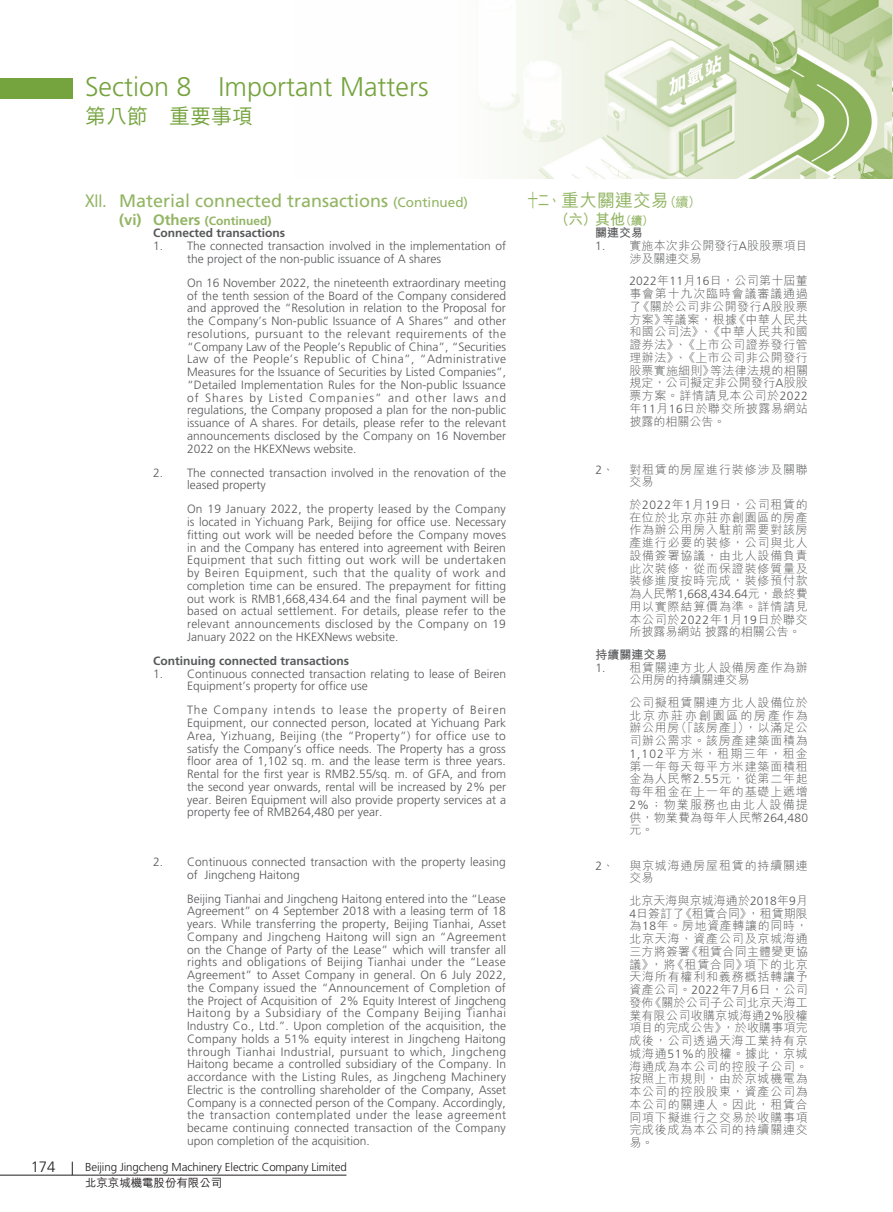
<style>
.page{position:relative;width:893px;height:1212px;background:#fff}
.page>*{position:absolute;margin:0;border:0;box-sizing:border-box;transform-origin:0 0}
.t1{font:300 27px "Frutiger LT Std";color:#75a33d}
.t2{font:500 21px "M Hei HK";color:#75a33d}
.t3{font:18px "Frutiger LT Std";color:#92b563;scale:.8 1}
.t4{font:500 18px "M Hei HK";color:#92b563;scale:.65 1}
.t5{font:700 15px "M Hei HK";color:#92b563}
.t6{font:300 15px "Frutiger LT Std";color:#231f20}
.t7{font:300 12px/12.8px "Frutiger LT Std";color:#57585a}
.t8{font:300 12px/12.8px "M Hei HK";letter-spacing:.07em;color:#57585a;text-align:justify}
.t9{font:700 12px/12.8px "Frutiger LT Std";color:#57585a}
.t10{font:300 12px/12.8px "M Hei HK";letter-spacing:.015em;color:#57585a}
.t11{font:700 12px "M Hei HK";color:#57585a}
.t12{font:300 11.55px "Frutiger LT Std";letter-spacing:-.01em;color:#231f20}
.t13{font:500 11.55px "M Hei HK";letter-spacing:-.01em;color:#231f20}
.s1{font-size:13.5px}
.s2{font-size:15px;color:#92b563}
.s3{color:#92b563}
.s4{font-size:12px}
.s5{font-family:"Frutiger LT Std"}
.s6{font-family:"M Hei HK"}
</style>
<div class="page">
<img style="left:479px;top:0;width:414px;height:179px">
<div style="left:0;top:78px;width:72px;height:21px;background:#75a33d"></div>
<svg style="left:72px;top:1161px;width:1px;height:14px"></svg>
<hr style="left:0;top:1175px;width:346px;height:1px;background:#231f20">
<h1 class="t1" style="left:85px;top:71px;width:345px">Section 8 Important Matters</h1>
<h2 class="t2" style="left:85px;top:101px;width:169px">第八節　重要事項</h2>
<h3 class="t3" style="left:85px;top:191px;width:480px">XII. Material connected transactions <span class="s1">(Continued)</span></h3>
<p class="t9" style="left:153px;top:214px;width:133px;text-indent:-34px"><span class="s2">(vi) Others</span> <span class="s3">(Continued)<br></span>Connected transactions</p>
<p class="t7" style="left:187px;top:240px;width:320px;text-indent:-34px">1. The connected transaction involved in the implementation of the project of the non-public issuance of A shares</p>
<p class="t7" style="left:187px;top:277px;width:321px;text-align:justify">On 16 November 2022, the nineteenth extraordinary meeting of the tenth session of the Board of the Company considered and approved the “Resolution in relation to the Proposal for the Company’s Non-public Issuance of A Shares” and other resolutions, pursuant to the relevant requirements of the “Company Law of the People’s Republic of China”, “Securities Law of the People’s Republic of China”, “Administrative Measures for the Issuance of Securities by Listed Companies”, “Detailed Implementation Rules for the Non-public Issuance of Shares by Listed Companies” and other laws and regulations, the Company proposed a plan for the non-public issuance of A shares. For details, please refer to the relevant announcements disclosed by the Company on 16 November 2022 on the HKEXNews website.</p>
<p class="t7" style="left:187px;top:466px;width:321px;text-indent:-34px">2. The connected transaction involved in the renovation of the leased property</p>
<p class="t7" style="left:187px;top:503px;width:320px;text-align:justify">On 19 January 2022, the property leased by the Company is located in Yichuang Park, Beijing for office use. Necessary fitting out work will be needed before the Company moves in and the Company has entered into agreement with Beiren Equipment that such fitting out work will be undertaken by Beiren Equipment, such that the quality of work and completion time can be ensured. The prepayment for fitting out work is RMB1,668,434.64 and the final payment will be based on actual settlement. For details, please refer to the relevant announcements disclosed by the Company on 19<br>January 2022 on the HKEXNews website.</p>
<p class="t9" style="left:153px;top:654px;width:197px">Continuing connected transactions</p>
<p class="t7" style="left:187px;top:667px;width:321px;text-indent:-34px">1. Continuous connected transaction relating to lease of Beiren<br>Equipment’s property for office use</p>
<p class="t7" style="left:187px;top:704px;width:321px;text-align:justify">The Company intends to lease the property of Beiren Equipment, our connected person, located at Yichuang Park Area, Yizhuang, Beijing (the “Property”) for office use to satisfy the Company’s office needs. The Property has a gross floor area of 1,102 sq. m. and the lease term is three years.<br>Rental for the first year is RMB2.55/sq. m. of GFA, and from the second year onwards, rental will be increased by 2% per year. Beiren Equipment will also provide property services at a property fee of RMB264,480 per year.</p>
<p class="t7" style="left:187px;top:855px;width:320px;text-indent:-34px">2. Continuous connected transaction with the property leasing of Jingcheng Haitong</p>
<p class="t7" style="left:187px;top:892px;width:321px;text-align:justify">Beijing Tianhai and Jingcheng Haitong entered into the “Lease Agreement” on 4 September 2018 with a leasing term of 18 years. While transferring the property, Beijing Tianhai, Asset Company and Jingcheng Haitong will sign an “Agreement on the Change of Party of the Lease” which will transfer all rights and obligations of Beijing Tianhai under the “Lease Agreement” to Asset Company in general. On 6 July 2022, the Company issued the “Announcement of Completion of the Project of Acquisition of 2% Equity Interest of Jingcheng Haitong by a Subsidiary of the Company Beijing Tianhai Industry Co., Ltd.”. Upon completion of the acquisition, the Company holds a 51% equity interest in Jingcheng Haitong through Tianhai Industrial, pursuant to which, Jingcheng Haitong became a controlled subsidiary of the Company. In accordance with the Listing Rules, as Jingcheng Machinery Electric is the controlling shareholder of the Company, Asset Company is a connected person of the Company. Accordingly, the transaction contemplated under the lease agreement became continuing connected transaction of the Company upon completion of the acquisition.</p>
<p class="t6" style="left:31px;top:1158px;width:26px">174</p>
<p class="t12" style="left:85px;top:1160px;width:263px">Beijing Jingcheng Machinery Electric Company Limited</p>
<p class="t13" style="left:85px;top:1174px;width:139px">北京京城機電股份有限公司</p>
<h3 class="t4" style="left:527px;top:188px;width:269px">十二、重大關連交易<span class="s1">（續）</span></h3>
<p class="t5" style="left:555px;top:208px;width:101px">（六）其他<span class="s4">（續）</span></p>
<p class="t11" style="left:595px;top:224px;width:49px">關連交易</p>
<p class="t10" style="left:629px;top:239px;width:180px;text-indent:-34px"><span class="s5">1.</span> 實施本次非公開發行<span class="s5">A</span>股股票項目涉及關連交易</p>
<p class="t8" style="left:629px;top:274px;width:180px"><span class="s5">2022</span>年<span class="s5">11</span>月<span class="s5">16</span>日，公司第十屆董事會第十九次臨時會議審議通過了《關於公司非公開發行<span class="s5">A</span>股股票方案》等議案，根據《中華人民共和國公司法》、《中華人民共和國證券法》、《上市公司證券發行管理辦法》、《上市公司非公開發行股票實施細則》等法律法規的相關規定，公司擬定非公開發行<span class="s5">A</span>股股票方案。詳情請見本公司於<span class="s5">2022</span>年<span class="s5">11</span>月<span class="s5">16</span>日於聯交所披露易網站披露的相關公告。</p>
<p class="t7" style="left:595px;top:463px;width:20px">2<span class="s6">、</span></p>
<p class="t8" style="left:629px;top:462px;width:180px">對租賃的房屋進行裝修涉及關聯交易</p>
<p class="t8" style="left:629px;top:498px;width:180px">於<span class="s5">2022</span>年<span class="s5">1</span>月<span class="s5">19</span>日，公司租賃的在位於北京亦莊亦創園區的房產作為辦公用房入駐前需要對該房產進行必要的裝修，公司與北人設備簽署協議，由北人設備負責此次裝修，從而保證裝修質量及裝修進度按時完成，裝修預付款</p>
<p class="t7" style="left:629px;top:588px;width:180px"><span class="s6">為人民幣</span>1,668,434.64<span class="s6">元，最終費</span></p>
<p class="t8" style="left:629px;top:600px;width:180px">用以實際結算價為準。詳情請見本公司於<span class="s5">2022</span>年<span class="s5">1</span>月<span class="s5">19</span>日於聯交所披露易網站披露的相關公告。</p>
<p class="t11" style="left:595px;top:646px;width:73px">持續關連交易</p>
<p class="t8" style="left:629px;top:660px;width:180px;text-indent:-34px"><span class="s5">1.</span> 租賃關連方北人設備房產作為辦公用房的持續關連交易</p>
<p class="t8" style="left:629px;top:696px;width:180px">公司擬租賃關連方北人設備位於北京亦莊亦創園區的房產作為辦公用房（「該房產」），以滿足公司辦公需求。該房產建築面積為<span class="s5">1,102</span>平方米，租期三年，租金第一年每天每平方米建築面積租金為人民幣<span class="s5">2.55</span>元，從第二年起每年租金在上一年的基礎上遞增<span class="s5">2%</span>；物業服務也由北人設備提供，物業費為每年人民幣<span class="s5">264,480</span>元。</p>
<p class="t7" style="left:595px;top:859px;width:20px">2<span class="s6">、</span></p>
<p class="t8" style="left:629px;top:858px;width:180px">與京城海通房屋租賃的持續關連交易</p>
<p class="t8" style="left:629px;top:893px;width:180px">北京天海與京城海通於<span class="s5">2018</span>年<span class="s5">9</span>月<span class="s5">4</span>日簽訂了《租賃合同》，租賃期限為<span class="s5">18</span>年。房地資產轉讓的同時，北京天海、資產公司及京城海通三方將簽署《租賃合同主體變更協議》，將《租賃合同》項下的北京天海所有權利和義務概括轉讓予資產公司。<span class="s5">2022</span>年<span class="s5">7</span>月<span class="s5">6</span>日，公司發佈《關於公司子公司北京天海工業有限公司收購京城海通<span class="s5">2%</span>股權項目的完成公告》，於收購事項完成後，公司透過天海工業持有京城海通<span class="s5">51%</span>的股權。據此，京城海通成為本公司的控股子公司。按照上市規則，由於京城機電為本公司的控股股東，資產公司為本公司的關連人。因此，租賃合同項下擬進行之交易於收購事項完成後成為本公司的持續關連交易。</p>
</div>
